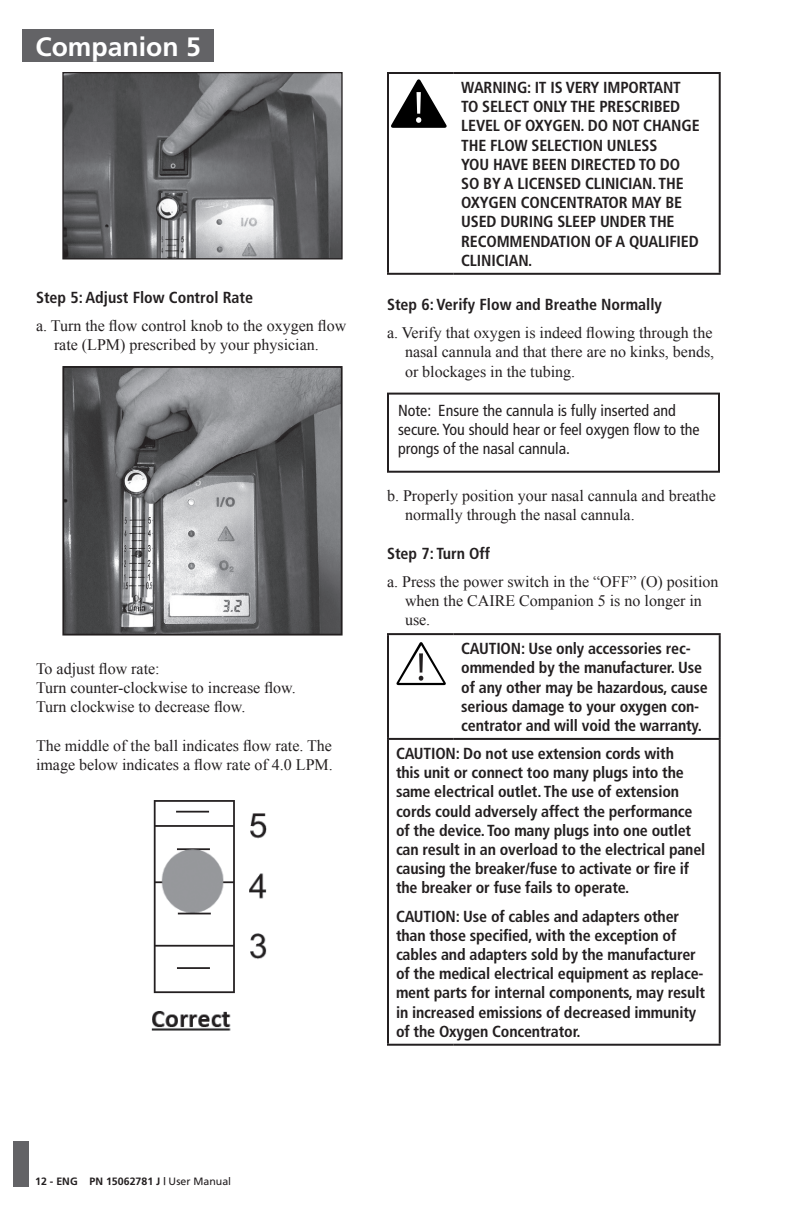
<style>
.page{position:relative;width:792px;height:1224px;background:#fff}
.page>*{position:absolute;margin:0;border:0;box-sizing:border-box;transform-origin:0 0}
.t1{font:700 26.6px "Frutiger";color:#fff}
.t2{font:700 condensed 16px/19.2px "Frutiger";letter-spacing:-.01em;color:#231f20}
.t3{font:16px/19.2px "Times New Roman";color:#231f20}
.t4{font:condensed 16px/19.2px "Frutiger";color:#231f20}
.t5{font:700 10.6px "Frutiger";color:#231f20}
.s1{font-weight:400}
</style>
<div class="page">
<div style="left:22px;top:29px;width:192px;height:33px;background:#636366"></div>
<div style="left:14px;top:1141px;width:15px;height:45px;background:#636366"></div>
<img style="left:64px;top:74px;width:277px;height:183px">
<div style="left:62px;top:72px;width:281px;height:187px;border:1px solid #231f20"></div>
<img style="left:65px;top:369px;width:275px;height:264px">
<div style="left:62px;top:366px;width:281px;height:270px;border:2px solid #231f20"></div>
<img style="left:151px;top:800px;width:116px;height:231px">
<hr style="left:387px;top:72px;width:66px;height:2px;background:#231f20">
<hr style="left:387px;top:74px;width:2px;height:199px;background:#231f20">
<hr style="left:453px;top:72px;width:268px;height:2px;background:#231f20">
<hr style="left:719px;top:74px;width:2px;height:199px;background:#231f20">
<hr style="left:387px;top:273px;width:66px;height:2px;background:#231f20">
<hr style="left:453px;top:273px;width:268px;height:2px;background:#231f20">
<svg style="left:391px;top:79px;width:56px;height:49px"></svg>
<div style="left:387px;top:393px;width:333px;height:80px;border:2px solid #231f20"></div>
<hr style="left:387px;top:633px;width:66px;height:2px;background:#231f20">
<hr style="left:387px;top:635px;width:2px;height:103px;background:#231f20">
<hr style="left:453px;top:633px;width:268px;height:2px;background:#231f20">
<hr style="left:719px;top:635px;width:2px;height:103px;background:#231f20">
<hr style="left:387px;top:738px;width:66px;height:2px;background:#231f20">
<hr style="left:387px;top:740px;width:2px;height:304px;background:#231f20">
<hr style="left:453px;top:738px;width:268px;height:2px;background:#231f20">
<hr style="left:719px;top:740px;width:2px;height:304px;background:#231f20">
<hr style="left:387px;top:1044px;width:66px;height:2px;background:#231f20">
<hr style="left:453px;top:1044px;width:268px;height:2px;background:#231f20">
<svg style="left:396px;top:642px;width:50px;height:43px"></svg>
<h1 class="t1" style="left:35px;top:31px;width:167px">Companion 5</h1>
<p class="t2" style="left:36px;top:288px;width:219px">Step 5: Adjust Flow Control Rate</p>
<p class="t3" style="left:36px;top:316px;width:312px;text-align:center">a. Turn the flow control knob to the oxygen flow rate (LPM) prescribed by your physician.</p>
<p class="t3" style="left:36px;top:659px;width:261px">To adjust flow rate:<br>Turn counter-clockwise to increase flow.<br>Turn clockwise to decrease flow.</p>
<p class="t3" style="left:36px;top:736px;width:298px">The middle of the ball indicates flow rate. The image below indicates a flow rate of 4.0 LPM.</p>
<p class="t2" style="left:461px;top:78px;width:240px">WARNING: IT IS VERY IMPORTANT<br>TO SELECT ONLY THE PRESCRIBED<br>LEVEL OF OXYGEN. DO NOT CHANGE<br>THE FLOW SELECTION UNLESS<br>YOU HAVE BEEN DIRECTED TO DO<br>SO BY A LICENSED CLINICIAN. THE<br>OXYGEN CONCENTRATOR MAY BE<br>USED DURING SLEEP UNDER THE<br>RECOMMENDATION OF A QUALIFIED<br>CLINICIAN.</p>
<p class="t2" style="left:387px;top:295px;width:277px">Step 6: Verify Flow and Breathe Normally</p>
<p class="t3" style="left:405px;top:323px;width:311px;text-align:justify;text-indent:-18px">a. Verify that oxygen is indeed flowing through the nasal cannula and that there are no kinks, bends, or blockages in the tubing.</p>
<p class="t4" style="left:398px;top:401px;width:303px">Note: Ensure the cannula is fully inserted and secure. You should hear or feel oxygen flow to the prongs of the nasal cannula.</p>
<p class="t3" style="left:405px;top:486px;width:312px;text-indent:-18px">b. Properly position your nasal cannula and breathe normally through the nasal cannula.</p>
<p class="t2" style="left:387px;top:543px;width:105px">Step 7: Turn Off</p>
<p class="t3" style="left:405px;top:572px;width:315px;text-indent:-18px">a. Press the power switch in the “OFF” (O) position when the CAIRE Companion 5 is no longer in use.</p>
<p class="t2" style="left:461px;top:639px;width:248px">CAUTION: Use only accessories rec&shy;ommended by the manufacturer. Use of any other may be hazardous, cause serious damage to your oxygen con&shy;centrator and will void the warranty.</p>
<p class="t2" style="left:396px;top:744px;width:311px">CAUTION: Do not use extension cords with<br>this unit or connect too many plugs into the same electrical outlet. The use of extension cords could adversely affect the performance of the device. Too many plugs into one outlet can result in an overload to the electrical panel causing the breaker/fuse to activate or fire if the breaker or fuse fails to operate.</p>
<p class="t2" style="left:396px;top:906px;width:310px">CAUTION: Use of cables and adapters other than those specified, with the exception of cables and adapters sold by the manufacturer of the medical electrical equipment as replace&shy;ment parts for internal components, may result in increased emissions of decreased immunity of the Oxygen Concentrator.</p>
<p class="t5" style="left:35px;top:1175px;width:198px">12 - ENG PN 15062781 J | <span class="s1">User Manual</span></p>
</div>
